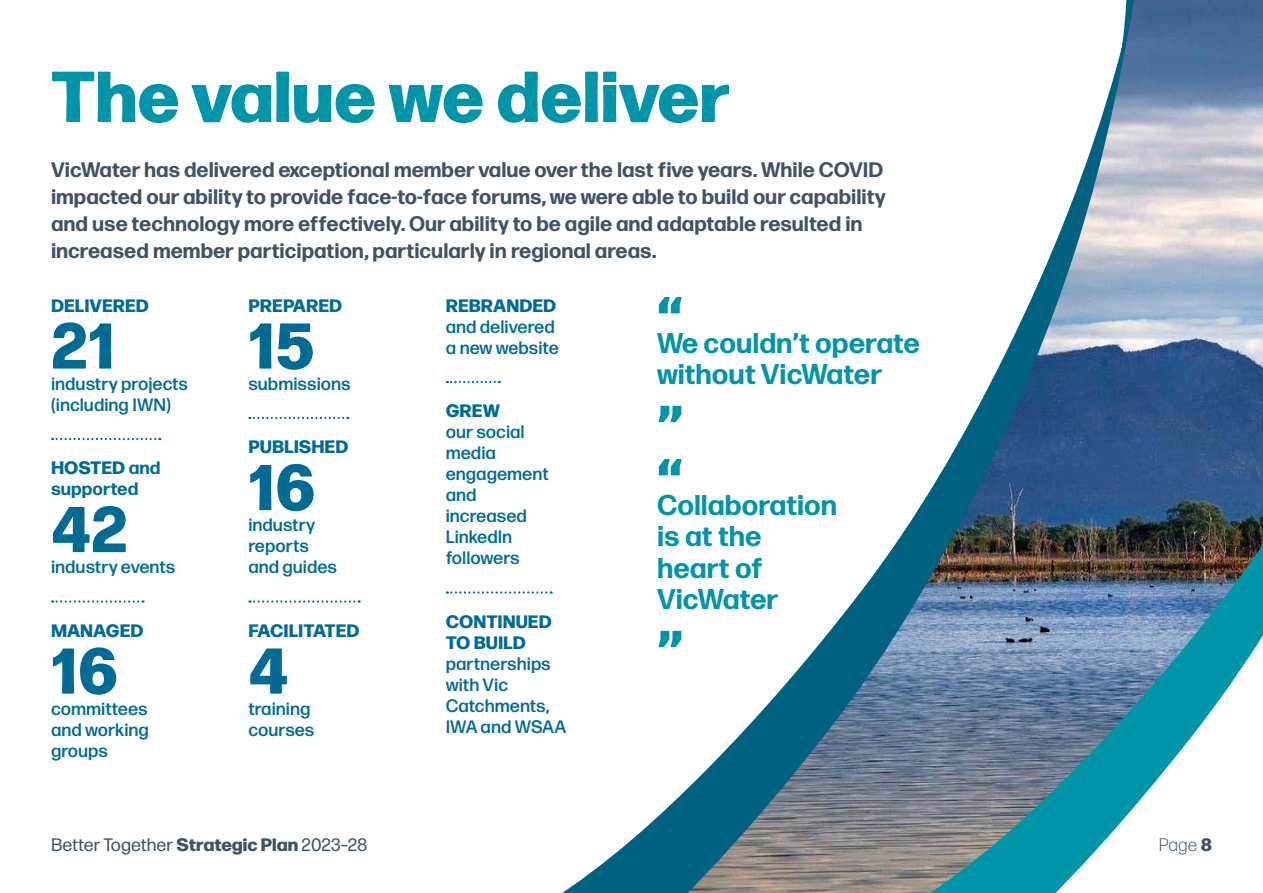
<style>
.page{position:relative;width:1263px;height:893px;background:#fff}
.page>*{position:absolute;margin:0;border:0;box-sizing:border-box;transform-origin:0 0}
.t1{font:800 72px "Forma DJR Text";color:#0095a8}
.t2{font:800 64.5px "Forma DJR Text";color:#006c96}
.t3{font:700 63px "Forma DJR Micro";color:#0095a8}
.t4{font:700 28.5px/31.5px "Forma DJR Micro";color:#0095a8}
.t5{font:700 21px/27px "Forma DJR Micro";color:#3f5364}
.t6{font:500 18px/21px "Forma DJR Micro";color:#006c96}
.t7{font:800 18px/21px "Forma DJR Micro";color:#006c96}
.t8{font:18px "Forma DJR Micro";color:#3f5364}
.t9{font:700 18px/21px "Forma DJR Micro";color:#006c96}
.t10{font:300 18px "Forma DJR Micro";color:#3f5364}
.s1{font-weight:800}
.s2{font-family:"Forma DJR Text";font-weight:800}
</style>
<div class="page">
<svg style="left:552px;top:573px;width:323px;height:320px"></svg>
<img style="left:875px;top:0;width:388px;height:893px">
<svg style="left:52px;top:438px;width:108px;height:2px"></svg>
<svg style="left:52px;top:600px;width:91px;height:3px"></svg>
<svg style="left:249px;top:417px;width:99px;height:2px"></svg>
<svg style="left:249px;top:600px;width:111px;height:3px"></svg>
<svg style="left:447px;top:381px;width:53px;height:2px"></svg>
<svg style="left:447px;top:591px;width:105px;height:3px"></svg>
<h1 class="t1" style="left:51px;top:70px;width:680px">The value we deliver</h1>
<p class="t5" style="left:51px;top:159px;width:836px">VicWater has delivered exceptional member value over the last five years. While COVID impacted our ability to provide face-to-face forums, we were able to build our capability and use technology more effectively. Our ability to be agile and adaptable resulted in increased member participation, particularly in regional areas.</p>
<p class="t7" style="left:51px;top:296px;width:100px">DELIVERED</p>
<h2 class="t2" style="left:51px;top:322px;width:66px">21</h2>
<p class="t6" style="left:51px;top:375px;width:139px">industry projects (including IWN)</p>
<h3 class="t3" style="left:657px;top:294px;width:28px">“</h3>
<p class="t7" style="left:248px;top:296px;width:95px">PREPARED</p>
<h2 class="t2" style="left:248px;top:322px;width:67px">15</h2>
<p class="t6" style="left:248px;top:375px;width:104px">submissions</p>
<p class="t7" style="left:446px;top:296px;width:112px">REBRANDED</p>
<p class="t6" style="left:446px;top:318px;width:115px">and delivered a new website</p>
<h3 class="t4" style="left:657px;top:330px;width:265px">We couldn’t operate without VicWater</h3>
<h3 class="t3" style="left:657px;top:403px;width:28px">”</h3>
<p class="t7" style="left:446px;top:402px;width:56px">GREW</p>
<p class="t6" style="left:446px;top:423px;width:105px">our social media engagement and increased<br>LinkedIn followers</p>
<p class="t7" style="left:248px;top:438px;width:102px">PUBLISHED</p>
<h2 class="t2" style="left:248px;top:464px;width:68px">16</h2>
<p class="t6" style="left:248px;top:516px;width:90px">industry reports and guides</p>
<h3 class="t3" style="left:657px;top:456px;width:28px">“</h3>
<p class="t9" style="left:51px;top:459px;width:111px"><span class="s1">HOSTED</span> and supported</p>
<h2 class="t2" style="left:51px;top:506px;width:79px">42</h2>
<p class="t6" style="left:51px;top:558px;width:126px">industry events</p>
<h3 class="t4" style="left:657px;top:492px;width:182px">Collaboration is at the heart of<br>VicWater</h3>
<h3 class="t3" style="left:657px;top:628px;width:28px">”</h3>
<p class="t7" style="left:446px;top:613px;width:108px">CONTINUED<br>TO BUILD</p>
<p class="t6" style="left:446px;top:655px;width:122px">partnerships with Vic<br>Catchments,<br>IWA and WSAA</p>
<p class="t7" style="left:51px;top:621px;width:94px">MANAGED</p>
<h2 class="t2" style="left:51px;top:647px;width:68px">16</h2>
<p class="t6" style="left:51px;top:700px;width:99px;text-align:justify">committees and working groups</p>
<p class="t7" style="left:248px;top:622px;width:113px">FACILITATED</p>
<h2 class="t2" style="left:248px;top:647px;width:41px">4</h2>
<p class="t6" style="left:248px;top:700px;width:68px">training courses</p>
<p class="t8" style="left:51px;top:838px;width:318px">Better Together <span class="s2">Strategic Plan</span> 2023–28</p>
<p class="t10" style="left:1159px;top:838px;width:55px">Page <span class="s2">8</span></p>
</div>
